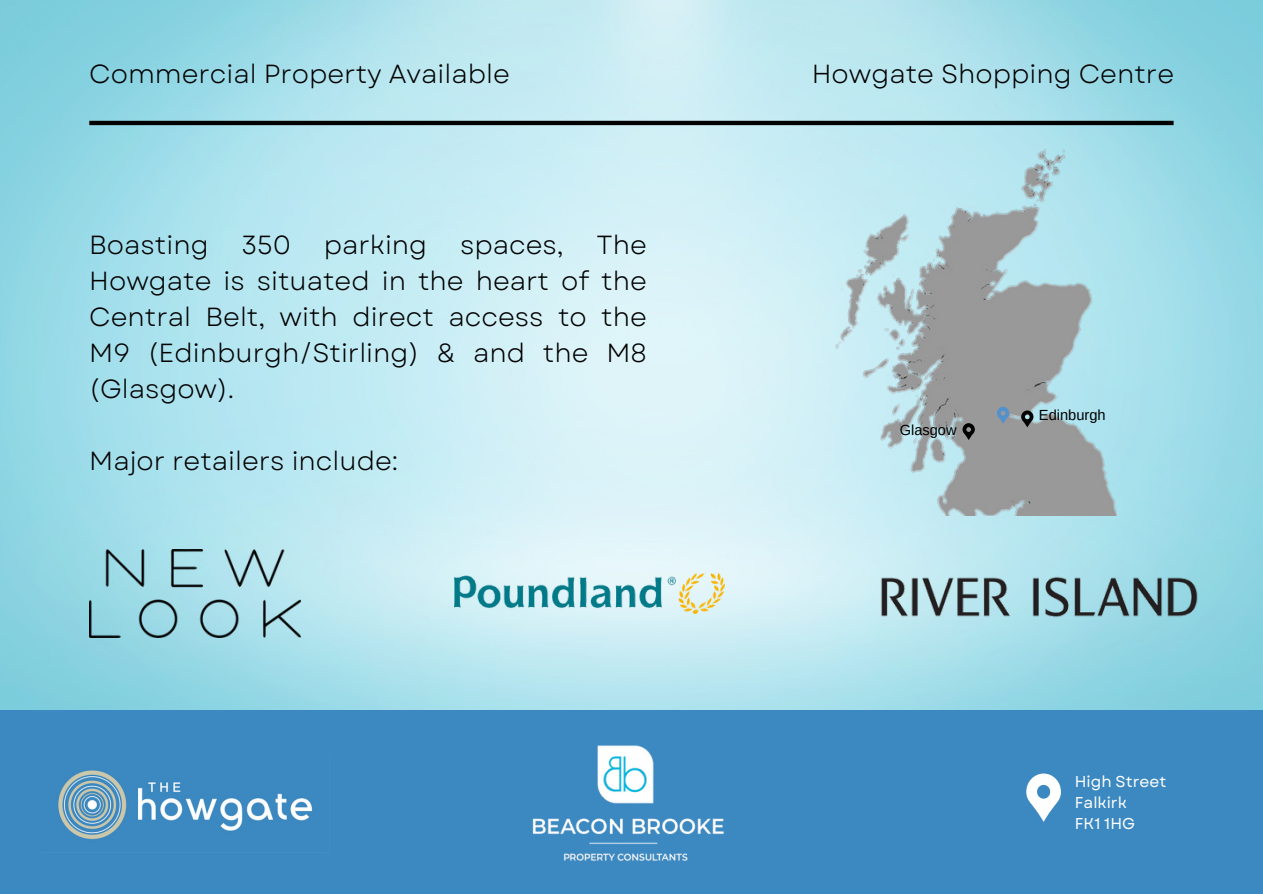
<style>
.page{position:relative;width:1263px;height:894px;background:#fff}
.page>*{position:absolute;margin:0;border:0;box-sizing:border-box;transform-origin:0 0}
.t1{font:26.1px/36px "Garet";color:#000;text-align:justify}
.t2{font:15.75px "Garet";color:#fff}
.t3{font:14.7px "Arimo";color:#000}
.t4{font:14.55px "Arimo";color:#000}
</style>
<div class="page">
<img style="left:0;top:0;width:1263px;height:710px">
<hr style="left:89px;top:121px;width:1084px;height:4px;background:#000">
<img style="left:812px;top:137px;width:304px;height:378px">
<svg style="left:962px;top:423px;width:13px;height:17px"></svg>
<svg style="left:1021px;top:410px;width:12px;height:17px"></svg>
<svg style="left:997px;top:407px;width:12px;height:16px"></svg>
<img style="left:90px;top:549px;width:210px;height:87px">
<img style="left:455px;top:573px;width:270px;height:40px">
<img style="left:880px;top:561px;width:318px;height:63px">
<div style="left:0;top:710px;width:1263px;height:183px;background:#3c89c1"></div>
<svg style="left:1026px;top:773px;width:35px;height:48px"></svg>
<img style="left:532px;top:745px;width:192px;height:116px">
<img style="left:58px;top:770px;width:254px;height:70px">
<p class="t1" style="left:89px;top:56px;width:422px">Commercial Property Available</p>
<p class="t1" style="left:812px;top:56px;width:364px">Howgate Shopping Centre</p>
<p class="t1" style="left:89px;top:226px;width:559px;text-indent:507px">The Howgate is situated in the heart of the Central Belt, with direct access to the M9 (Edinburgh/Stirling) &amp; and the M8 (Glasgow).</p>
<p class="t1" style="left:89px;top:226px;width:121px">Boasting</p>
<p class="t1" style="left:241px;top:226px;width:51px">350</p>
<p class="t1" style="left:324px;top:226px;width:105px">parking</p>
<p class="t1" style="left:460px;top:226px;width:105px">spaces,</p>
<p class="t1" style="left:89px;top:442px;width:310px">Major retailers include:</p>
<p class="t4" style="left:900px;top:421px;width:58px">Glasgow</p>
<p class="t3" style="left:1039px;top:406px;width:68px">Edinburgh</p>
<p class="t2" style="left:1075px;top:769px;width:93px">High Street</p>
<p class="t2" style="left:1075px;top:790px;width:54px">Falkirk</p>
<p class="t2" style="left:1075px;top:812px;width:62px">FK1 1HG</p>
</div>
